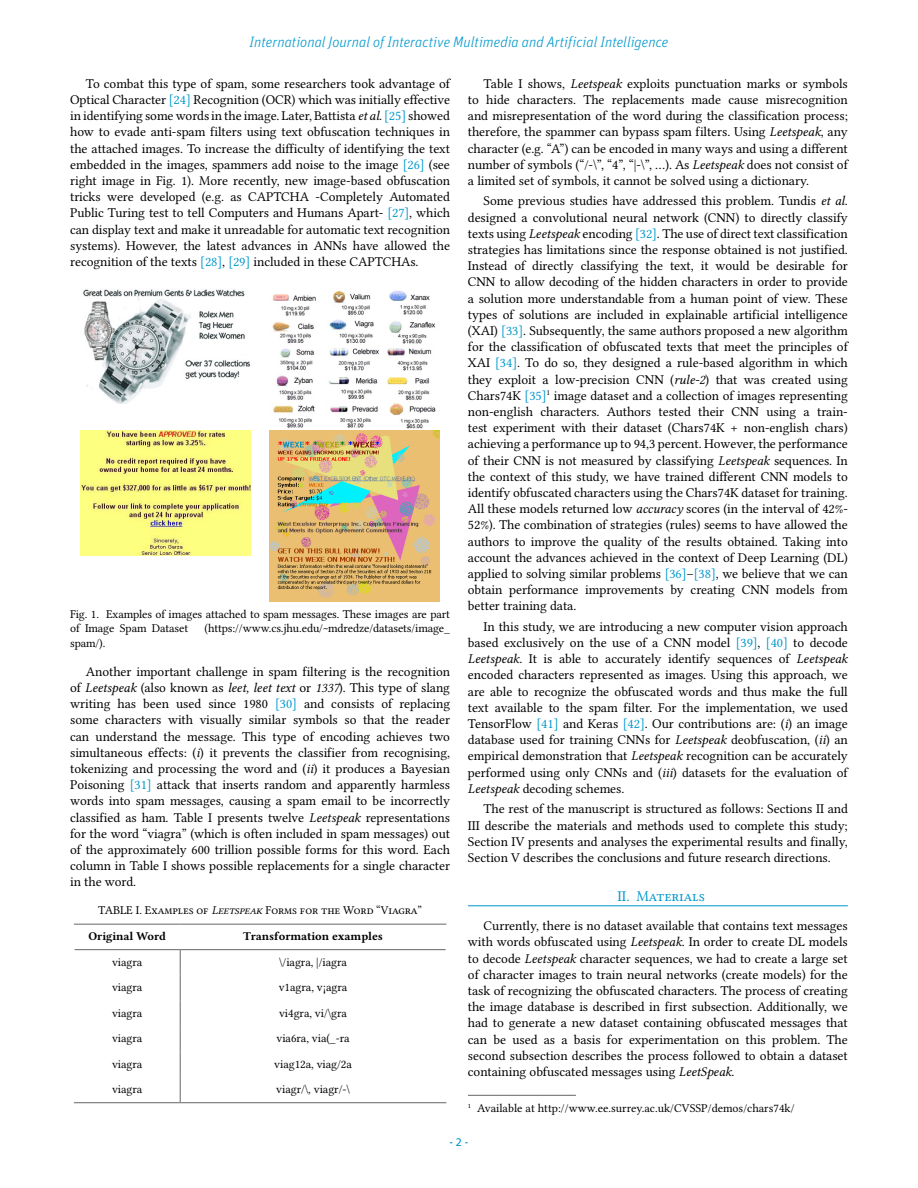
<style>
.page{position:relative;width:918px;height:1188px;background:#fff}
.page>*{position:absolute;margin:0;border:0;box-sizing:border-box;transform-origin:0 0}
.t1{font:italic 300 15px "Unit OT";color:#0098cd}
.t2{font:15px "Libertinus Serif";color:#0098cd}
.t3{font:13.5px/16.2px "Libertinus Serif";letter-spacing:.055em;color:#000;text-align:justify}
.t4{font:13.5px/16.2px "Libertinus Serif";letter-spacing:-.005em;color:#000}
.t5{font:12px "Libertinus Serif";letter-spacing:-.005em;color:#000}
.t6{font:12px/14.4px "Libertinus Serif";letter-spacing:.05em;color:#000}
.t7{font:700 12px "Libertinus Serif";letter-spacing:-.005em;color:#000}
.t8{font:12px "Unit OT";color:#0098cd}
.s1{color:#0098cd}
.s2{font-style:italic}
</style>
<div class="page">
<img style="left:83px;top:289px;width:168px;height:115px">
<img style="left:269px;top:290px;width:170px;height:311px">
<img style="left:81px;top:431px;width:170px;height:124px">
<hr style="left:74px;top:924px;width:106px;height:1px;background:#646567">
<hr style="left:180px;top:924px;width:266px;height:1px;background:#646567">
<hr style="left:75px;top:949px;width:105px;height:1px;background:#646567">
<hr style="left:180px;top:949px;width:266px;height:1px;background:#646567">
<svg style="left:180px;top:950px;width:1px;height:152px"></svg>
<hr style="left:74px;top:1102px;width:106px;height:1px;background:#646567">
<hr style="left:180px;top:1102px;width:266px;height:1px;background:#646567">
<hr style="left:468px;top:905px;width:380px;height:1px;background:#0098cd">
<hr style="left:468px;top:1095px;width:108px;height:1px;background:#646567">
<p class="t1" style="left:250px;top:33px;width:420px">International Journal of Interactive Multimedia and Artificial Intelligence</p>
<p class="t3" style="left:70px;top:75px;width:383px;text-indent:16px">To combat this type of spam, some researchers took advantage of Optical Character <span class="s1">[24]</span> Recognition (OCR) which was initially effective in identifying some words in the image. Later, Battista <span class="s2">et al</span>. <span class="s1">[25]</span> showed how to evade anti-spam filters using text obfuscation techniques in the attached images. To increase the difficulty of identifying the text embedded in the images, spammers add noise to the image <span class="s1">[26]</span> (see right image in Fig. 1). More recently, new image-based obfuscation tricks were developed (e.g. as CAPTCHA -Completely Automated Public Turing test to tell Computers and Humans Apart- <span class="s1">[27]</span>, which can display text and make it unreadable for automatic text recognition systems). However, the latest advances in ANNs have allowed the recognition of the texts <span class="s1">[28]</span>, <span class="s1">[29]</span> included in these CAPTCHAs.</p>
<p class="t3" style="left:468px;top:75px;width:383px;text-indent:16px">Table I shows, <span class="s2">Leetspeak</span> exploits punctuation marks or symbols to hide characters. The replacements made cause misrecognition and misrepresentation of the word during the classification process; therefore, the spammer can bypass spam filters. Using <span class="s2">Leetspeak</span>, any character (e.g. “A”) can be encoded in many ways and using a different number of symbols (“/-\”, “4”, “|-\”, …). As <span class="s2">Leetspeak</span> does not consist of a limited set of symbols, it cannot be solved using a dictionary.</p>
<p class="t4" style="left:468px;top:193px;width:383px;text-indent:16px">Some previous studies have addressed this problem. Tundis <span class="s2">et al</span>. designed a convolutional neural network (CNN) to directly classify texts using <span class="s2">Leetspeak</span> encoding <span class="s1">[32]</span>. The use of direct text classification strategies has limitations since the response obtained is not justified.<br>Instead of directly classifying the text, it would be desirable for CNN to allow decoding of the hidden characters in order to provide a solution more understandable from a human point of view. These types of solutions are included in explainable artificial intelligence (XAI) <span class="s1">[33]</span>. Subsequently, the same authors proposed a new algorithm for the classification of obfuscated texts that meet the principles of XAI <span class="s1">[34]</span>. To do so, they designed a rule-based algorithm in which they exploit a low-precision CNN (<span class="s2">rule-2</span>) that was created using Chars74K <span class="s1">[35]</span><sup>1</sup> image dataset and a collection of images representing non-english characters. Authors tested their CNN using a train&shy;test experiment with their dataset (Chars74K + non-english chars) achieving a performance up to 94,3 percent. However, the performance of their CNN is not measured by classifying <span class="s2">Leetspeak</span> sequences. In the context of this study, we have trained different CNN models to identify obfuscated characters using the Chars74K dataset for training.<br>All these models returned low <span class="s2">accuracy</span> scores (in the interval of 42%- 52%). The combination of strategies (rules) seems to have allowed the authors to improve the quality of the results obtained. Taking into account the advances achieved in the context of Deep Learning (DL) applied to solving similar problems <span class="s1">[36]</span>–<span class="s1">[38]</span>, we believe that we can obtain performance improvements by creating CNN models from better training data.</p>
<p class="t3" style="left:468px;top:618px;width:383px;text-indent:16px">In this study, we are introducing a new computer vision approach based exclusively on the use of a CNN model <span class="s1">[39]</span>, <span class="s1">[40]</span> to decode <span class="s2">Leetspeak</span>. It is able to accurately identify sequences of <span class="s2">Leetspeak </span>encoded characters represented as images. Using this approach, we are able to recognize the obfuscated words and thus make the full text available to the spam filter. For the implementation, we used TensorFlow <span class="s1">[41]</span> and Keras <span class="s1">[42]</span>. Our contributions are: (<span class="s2">i</span>) an image database used for training CNNs for <span class="s2">Leetspeak</span> deobfuscation, (<span class="s2">ii</span>) an empirical demonstration that <span class="s2">Leetspeak</span> recognition can be accurately performed using only CNNs and (<span class="s2">iii</span>) datasets for the evaluation of <span class="s2">Leetspeak</span> decoding schemes.</p>
<p class="t3" style="left:468px;top:801px;width:381px;text-indent:16px">The rest of the manuscript is structured as follows: Sections II and III describe the materials and methods used to complete this study; Section IV presents and analyses the experimental results and finally, Section V describes the conclusions and future research directions.</p>
<p class="t2" style="left:617px;top:887px;width:89px">II. Materials</p>
<p class="t3" style="left:468px;top:917px;width:381px;text-indent:16px">Currently, there is no dataset available that contains text messages with words obfuscated using <span class="s2">Leetspeak</span>. In order to create DL models to decode <span class="s2">Leetspeak</span> character sequences, we had to create a large set of character images to train neural networks (create models) for the task of recognizing the obfuscated characters. The process of creating the image database is described in first subsection. Additionally, we had to generate a new dataset containing obfuscated messages that can be used as a basis for experimentation on this problem. The second subsection describes the process followed to obtain a dataset containing obfuscated messages using <span class="s2">LeetSpeak</span>.</p>
<p class="t5" style="left:468px;top:1101px;width:328px"><sup>1</sup> Available at http://www.ee.surrey.ac.uk/CVSSP/demos/chars74k/</p>
<p class="t6" style="left:70px;top:607px;width:381px">Fig. 1. Examples of images attached to spam messages. These images are part of Image Spam Dataset</p>
<p class="t5" style="left:205px;top:621px;width:247px">(https://www.cs.jhu.edu/~mdredze/datasets/image_</p>
<p class="t5" style="left:70px;top:636px;width:37px">spam/).</p>
<p class="t3" style="left:70px;top:663px;width:381px;text-indent:16px">Another important challenge in spam filtering is the recognition of <span class="s2">Leetspeak</span> (also known as <span class="s2">leet, leet text</span> or <span class="s2">1337</span>). This type of slang writing has been used since 1980 <span class="s1">[30]</span> and consists of replacing some characters with visually similar symbols so that the reader can understand the message. This type of encoding achieves two simultaneous effects: (<span class="s2">i</span>) it prevents the classifier from recognising, tokenizing and processing the word and (<span class="s2">ii</span>) it produces a Bayesian Poisoning <span class="s1">[31]</span> attack that inserts random and apparently harmless words into spam messages, causing a spam email to be incorrectly classified as ham. Table I presents twelve <span class="s2">Leetspeak</span> representations for the word “viagra” (which is often included in spam messages) out of the approximately 600 trillion possible forms for this word. Each column in Table I shows possible replacements for a single character in the word.</p>
<p class="t5" style="left:98px;top:902px;width:325px">TABLE I. Examples of <span class="s2">Leetspeak</span> Forms for the Word “Viagra”</p>
<p class="t7" style="left:89px;top:928px;width:79px">Original Word</p>
<p class="t7" style="left:243px;top:928px;width:141px">Transformation examples</p>
<p class="t5" style="left:112px;top:955px;width:32px">viagra</p>
<p class="t5" style="left:279px;top:955px;width:69px">\/iagra, |/iagra</p>
<p class="t5" style="left:112px;top:980px;width:32px">viagra</p>
<p class="t5" style="left:279px;top:980px;width:70px">v1agra, v¡agra</p>
<p class="t5" style="left:112px;top:1006px;width:32px">viagra</p>
<p class="t5" style="left:279px;top:1006px;width:70px">vi4gra, vi/\gra</p>
<p class="t5" style="left:112px;top:1031px;width:32px">viagra</p>
<p class="t5" style="left:277px;top:1031px;width:75px">via6ra, via(_-ra</p>
<p class="t5" style="left:112px;top:1057px;width:32px">viagra</p>
<p class="t5" style="left:274px;top:1057px;width:79px">viag12a, viag/2a</p>
<p class="t5" style="left:112px;top:1082px;width:32px">viagra</p>
<p class="t5" style="left:276px;top:1082px;width:75px">viagr/\, viagr/-\</p>
<p class="t8" style="left:449px;top:1135px;width:21px">- 2 -</p>
</div>
